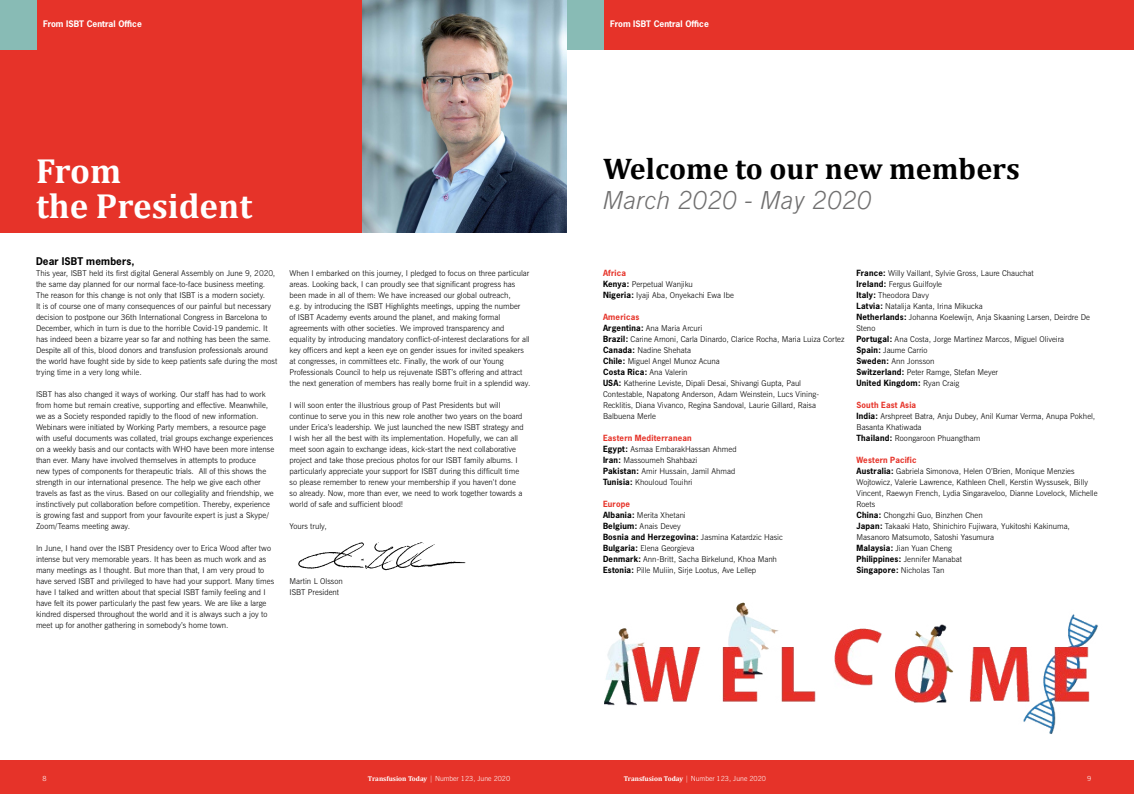
<style>
.page{position:relative;width:1134px;height:794px;background:#fff}
.page>*{position:absolute;margin:0;border:0;box-sizing:border-box;transform-origin:0 0}
.t1{font:700 35px/35px "Cambria";color:#fff}
.t2{font:700 30px "Cambria";color:#000}
.t3{font:italic 300 25px "News Gothic BT";color:#706f6f}
.t4{font:700 10px "News Gothic";letter-spacing:.015em;color:#000}
.t5{font:700 8.5px "News Gothic";color:#fff}
.t6{font:300 8px/11px "News Gothic BT";letter-spacing:.005em;color:#000}
.t7{font:700 8px "News Gothic";letter-spacing:.02em;color:#000}
.t8{font:700 8px "News Gothic";letter-spacing:.02em;color:#e63329}
.t9{font:300 7px "News Gothic BT";color:#fff}
.s1{font-family:"News Gothic";font-weight:700}
.s2{font-family:"News Gothic BT";font-weight:300}
.s3{font-family:"Cambria";font-weight:700}
</style>
<div class="page">
<div style="left:0;top:760px;width:567px;height:34px;background:#e63329"></div>
<div style="left:567px;top:760px;width:567px;height:34px;background:#e63329"></div>
<div style="left:567px;top:0;width:567px;height:50px;background:#e63329"></div>
<div style="left:567px;top:0;width:36px;height:50px;background:#88bbb5"></div>
<div style="left:0;top:0;width:567px;height:232px;background:#e63329"></div>
<div style="left:0;top:0;width:36px;height:50px;background:#88bbb5"></div>
<img style="left:363px;top:0;width:204px;height:232px">
<img style="left:605px;top:602px;width:493px;height:132px">
<img style="left:298px;top:542px;width:168px;height:28px">
<p class="t5" style="left:43px;top:18px;width:100px">From ISBT Central Office</p>
<h1 class="t1" style="left:36px;top:153px;width:218px">From<br>the President</h1>
<p class="t4" style="left:36px;top:255px;width:100px">Dear ISBT members,</p>
<p class="t6" style="left:36px;top:268px;width:243px">This year, ISBT held its first digital General Assembly on June 9, 2020, the same day planned for our normal face-to-face business meeting.<br>The reason for this change is not only that ISBT is a modern society.<br>It is of course one of many consequences of our painful but necessary decision to postpone our 36th International Congress in Barcelona to December, which in turn is due to the horrible Covid-19 pandemic. It has indeed been a bizarre year so far and nothing has been the same.<br>Despite all of this, blood donors and transfusion professionals around the world have fought side by side to keep patients safe during the most trying time in a very long while.</p>
<p class="t6" style="left:36px;top:389px;width:240px">ISBT has also changed it ways of working. Our staff has had to work from home but remain creative, supporting and effective. Meanwhile, we as a Society responded rapidly to the flood of new information.<br>Webinars were initiated by Working Party members, a resource page with useful documents was collated, trial groups exchange experiences on a weekly basis and our contacts with WHO have been more intense than ever. Many have involved themselves in attempts to produce<br>new types of components for therapeutic trials. All of this shows the strength in our international presence. The help we give each other travels as fast as the virus. Based on our collegiality and friendship, we instinctively put collaboration before competition. Thereby, experience is growing fast and support from your favourite expert is just a Skype/ Zoom/Teams meeting away.</p>
<p class="t6" style="left:36px;top:543px;width:240px">In June, I hand over the ISBT Presidency over to Erica Wood after two intense but very memorable years. It has been as much work and as many meetings as I thought. But more than that, I am very proud to have served ISBT and privileged to have had your support. Many times have I talked and written about that special ISBT family feeling and I have felt its power particularly the past few years. We are like a large kindred dispersed throughout the world and it is always such a joy to meet up for another gathering in somebody’s home town.</p>
<p class="t6" style="left:289px;top:268px;width:242px">When I embarked on this journey, I pledged to focus on three particular areas. Looking back, I can proudly see that significant progress has been made in all of them: We have increased our global outreach,<br>e.g. by introducing the ISBT Highlights meetings, upping the number<br>of ISBT Academy events around the planet, and making formal agreements with other societies. We improved transparency and equality by introducing mandatory conflict-of-interest declarations for all key officers and kept a keen eye on gender issues for invited speakers at congresses, in committees etc. Finally, the work of our Young Professionals Council to help us rejuvenate ISBT’s offering and attract the next generation of members has really borne fruit in a splendid way.</p>
<p class="t6" style="left:289px;top:400px;width:236px">I will soon enter the illustrious group of Past Presidents but will continue to serve you in this new role another two years on the board under Erica’s leadership. We just launched the new ISBT strategy and I wish her all the best with its implementation. Hopefully, we can all meet soon again to exchange ideas, kick-start the next collaborative project and take those precious photos for our ISBT family albums. I particularly appreciate your support for ISBT during this difficult time so please remember to renew your membership if you haven’t done so already. Now, more than ever, we need to work together towards a world of safe and sufficient blood!</p>
<p class="t6" style="left:289px;top:521px;width:39px">Yours truly,</p>
<p class="t6" style="left:289px;top:576px;width:55px">Martin L Olsson<br>ISBT President</p>
<p class="t5" style="left:610px;top:18px;width:100px">From ISBT Central Office</p>
<h2 class="t2" style="left:603px;top:148px;width:418px">Welcome to our new members</h2>
<h3 class="t3" style="left:603px;top:185px;width:271px">March 2020 - May 2020</h3>
<p class="t8" style="left:603px;top:268px;width:25px">Africa</p>
<p class="t6" style="left:603px;top:279px;width:132px"><span class="s1">Kenya:</span> Perpetual Wanjiku<br><span class="s1">Nigeria:</span> Iyaji Aba, Onyekachi Ewa Ibe</p>
<p class="t8" style="left:603px;top:312px;width:38px">Americas</p>
<p class="t6" style="left:603px;top:323px;width:243px"><span class="s1">Argentina:</span> Ana Maria Arcuri<br><span class="s1">Brazil:</span> Carine Arnoni, Carla Dinardo, Clarice Rocha, Maria Luiza Cortez <span class="s1">Canada:</span> Nadine Shehata<br><span class="s1">Chile:</span> Miguel Angel Munoz Acuna</p>
<p class="t7" style="left:603px;top:367px;width:86px">Costa Rica: <span class="s2">Ana Valerin</span></p>
<p class="t6" style="left:603px;top:378px;width:217px"><span class="s1">USA:</span> Katherine Leviste, Dipali Desai, Shivangi Gupta, Paul Contestable, Napatong Anderson, Adam Weinstein, Lucs Vining-Recklitis, Diana Vivanco, Regina Sandoval, Laurie Gillard, Raisa Balbuena Merle</p>
<p class="t8" style="left:603px;top:433px;width:90px">Eastern Mediterranean</p>
<p class="t6" style="left:603px;top:444px;width:135px"><span class="s1">Egypt:</span> Asmaa EmbarakHassan Ahmed<br><span class="s1">Iran:</span> Massoumeh Shahbazi<br><span class="s1">Pakistan:</span> Amir Hussain, Jamil Ahmad<br><span class="s1">Tunisia:</span> Khouloud Touihri</p>
<p class="t8" style="left:603px;top:499px;width:29px">Europe</p>
<p class="t6" style="left:603px;top:510px;width:84px"><span class="s1">Albania:</span> Merita Xhetani<br><span class="s1">Belgium:</span> Anais Devey</p>
<p class="t7" style="left:603px;top:532px;width:181px">Bosnia and Herzegovina: <span class="s2">Jasmina Katardzic Hasic</span></p>
<p class="t6" style="left:603px;top:543px;width:176px"><span class="s1">Bulgaria:</span> Elena Georgieva<br><span class="s1">Denmark:</span> Ann-Britt, Sacha Birkelund, Khoa Manh<br><span class="s1">Estonia:</span> Pille Muliin, Sirje Lootus, Ave Lellep</p>
<p class="t6" style="left:856px;top:268px;width:235px"><span class="s1">France:</span> Willy Vaillant, Sylvie Gross, Laure Chauchat<br><span class="s1">Ireland:</span> Fergus Guilfoyle<br><span class="s1">Italy:</span> Theodora Davy<br><span class="s1">Latvia:</span> Natalija Kanta, Irina Mikucka<br><span class="s1">Netherlands:</span> Johanna Koelewijn, Anja Skaaning Larsen, Deirdre De Steno<br><span class="s1">Portugal:</span> Ana Costa, Jorge Martinez Marcos, Miguel Oliveira <span class="s1">Spain:</span> Jaume Carrio<br><span class="s1">Sweden:</span> Ann Jonsson<br><span class="s1">Switzerland:</span> Peter Ramge, Stefan Meyer</p>
<p class="t7" style="left:856px;top:378px;width:104px">United Kingdom: <span class="s2">Ryan Craig</span></p>
<p class="t8" style="left:856px;top:400px;width:61px">South East Asia</p>
<p class="t6" style="left:856px;top:411px;width:240px"><span class="s1">India:</span> Arshpreet Batra, Anju Dubey, Anil Kumar Verma, Anupa Pokhel,<br>Basanta Khatiwada<br><span class="s1">Thailand:</span> Roongaroon Phuangtham</p>
<p class="t8" style="left:856px;top:455px;width:62px">Western Pacific</p>
<p class="t6" style="left:856px;top:466px;width:243px"><span class="s1">Australia:</span> Gabriela Simonova, Helen O’Brien, Monique Menzies Wojtowicz, Valerie Lawrence, Kathleen Chell, Kerstin Wyssusek, Billy Vincent, Raewyn French, Lydia Singaraveloo, Dianne Lovelock, Michelle Roets<br><span class="s1">China:</span> Chongzhi Guo, Binzhen Chen<br><span class="s1">Japan:</span> Takaaki Hato, Shinichiro Fujiwara, Yukitoshi Kakinuma, Masanoro Matsumoto, Satoshi Yasumura<br><span class="s1">Malaysia:</span> Jian Yuan Cheng<br><span class="s1">Philippines:</span> Jennifer Manabat<br><span class="s1">Singapore:</span> Nicholas Tan</p>
<p class="t9" style="left:43px;top:774px;width:6px">8</p>
<p class="t9" style="left:368px;top:774px;width:144px"><span class="s3">Transfusion Today</span> | Number 123, June 2020</p>
<p class="t9" style="left:624px;top:774px;width:144px"><span class="s3">Transfusion Today</span> | Number 123, June 2020</p>
<p class="t9" style="left:1087px;top:774px;width:6px">9</p>
</div>
